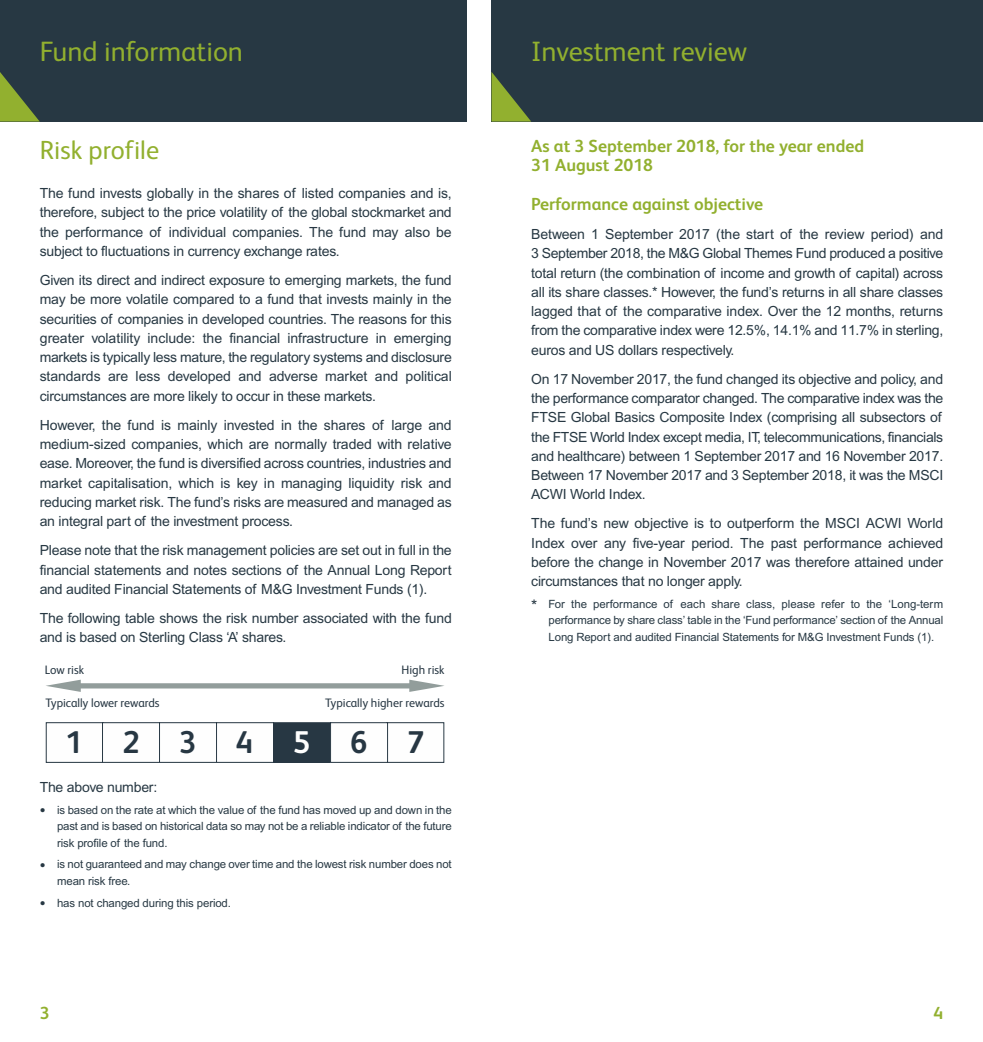
<style>
.page{position:relative;width:983px;height:1042px;background:#fff}
.page>*{position:absolute;margin:0;border:0;box-sizing:border-box;transform-origin:0 0}
.t1{font:700 31.5px "FS Albert";color:#273743}
.t2{font:700 31.5px "FS Albert";color:#fefefe}
.t3{font:28px "FS Albert";color:#92b02f}
.t4{font:26.25px "FS Albert";color:#92b02f}
.t5{font:700 17.5px/18.9px "FS Albert";color:#92b02f}
.t6{font:14px/19.2px "Arial";letter-spacing:-.015em;color:#273843;text-align:justify}
.t7{font:12.25px "FS Albert";letter-spacing:-.005em;color:#273743}
.t8{font:11.38px/16.6px "Arial";letter-spacing:-.01em;color:#273843;text-align:justify}
.s1{font-size:16.62px}
.s2{font-size:15.75px}
</style>
<div class="page">
<div style="left:491px;top:0;width:491px;height:122px;background:#273843"></div>
<svg style="left:491px;top:72px;width:40px;height:50px"></svg>
<div style="left:0;top:0;width:466px;height:122px;background:#273843"></div>
<svg style="left:0;top:72px;width:40px;height:50px"></svg>
<div style="left:386px;top:722px;width:58px;height:41px;border:1px solid #273743"></div>
<div style="left:46px;top:722px;width:58px;height:41px;border:1px solid #273743"></div>
<div style="left:80px;top:683px;width:330px;height:5px;background:#929d9b"></div>
<svg style="left:409px;top:680px;width:35px;height:12px"></svg>
<svg style="left:46px;top:680px;width:35px;height:12px"></svg>
<div style="left:102px;top:722px;width:58px;height:41px;border:1px solid #273743"></div>
<div style="left:159px;top:722px;width:58px;height:41px;border:1px solid #273743"></div>
<div style="left:216px;top:722px;width:58px;height:41px;border:1px solid #273743"></div>
<div style="left:273px;top:723px;width:57px;height:39px;background:#273743"></div>
<div style="left:273px;top:722px;width:58px;height:41px;border:1px solid #273743"></div>
<div style="left:330px;top:722px;width:58px;height:41px;border:1px solid #273743"></div>
<h2 class="t3" style="left:40px;top:42px;width:205px">Fund information</h2>
<h3 class="t4" style="left:40px;top:141px;width:121px">Risk profile</h3>
<p class="t6" style="left:40px;top:185px;width:413px">The fund invests globally in the shares of listed companies and is, therefore, subject to the price volatility of the global stockmarket and the performance of individual companies. The fund may also be subject to fluctuations in currency exchange rates.</p>
<p class="t6" style="left:40px;top:272px;width:413px">Given its direct and indirect exposure to emerging markets, the fund may be more volatile compared to a fund that invests mainly in the securities of companies in developed countries. The reasons for this greater volatility include: the financial infrastructure in emerging markets is typically less mature, the regulatory systems and disclosure standards are less developed and adverse market and political circumstances are more likely to occur in these markets.</p>
<p class="t6" style="left:40px;top:417px;width:413px">However, the fund is mainly invested in the shares of large and medium-sized companies, which are normally traded with relative ease. Moreover, the fund is diversified across countries, industries and market capitalisation, which is key in managing liquidity risk and reducing market risk. The fund’s risks are measured and managed as an integral part of the investment process.</p>
<p class="t6" style="left:40px;top:542px;width:413px">Please note that the risk management policies are set out in full in the financial statements and notes sections of the Annual Long Report and audited Financial Statements of M&amp;G Investment Funds (1).</p>
<p class="t6" style="left:40px;top:610px;width:413px">The following table shows the risk number associated with the fund and is based on Sterling Class ‘A’ shares.</p>
<p class="t7" style="left:45px;top:665px;width:41px">Low risk</p>
<p class="t7" style="left:401px;top:665px;width:44px">High risk</p>
<p class="t7" style="left:45px;top:698px;width:116px">Typically lower rewards</p>
<p class="t7" style="left:325px;top:698px;width:121px">Typically higher rewards</p>
<h1 class="t1" style="left:65px;top:731px;width:19px">1</h1>
<h1 class="t1" style="left:122px;top:731px;width:19px">2</h1>
<h1 class="t1" style="left:179px;top:731px;width:75px">3 4</h1>
<h1 class="t2" style="left:293px;top:731px;width:19px">5</h1>
<h1 class="t1" style="left:350px;top:731px;width:19px">6</h1>
<h1 class="t1" style="left:407px;top:731px;width:19px">7</h1>
<p class="t6" style="left:40px;top:779px;width:119px">The above number:</p>
<p class="t8" style="left:57px;top:802px;width:396px;text-indent:-17px"><span class="s1">•</span> is based on the rate at which the value of the fund has moved up and down in the past and is based on historical data so may not be a reliable indicator of the future risk profile of the fund.</p>
<p class="t8" style="left:57px;top:857px;width:396px;text-indent:-17px"><span class="s1">•</span> is not guaranteed and may change over time and the lowest risk number does not mean risk free.</p>
<p class="t8" style="left:40px;top:895px;width:193px"><span class="s1">•</span> has not changed during this period.</p>
<p class="t5" style="left:40px;top:1006px;width:11px">3</p>
<h2 class="t3" style="left:531px;top:42px;width:217px">Investment review</h2>
<p class="t5" style="left:531px;top:139px;width:334px">As at 3 September 2018, for the year ended<br>31 August 2018</p>
<p class="t5" style="left:531px;top:196px;width:233px">Performance against objective</p>
<p class="t6" style="left:531px;top:226px;width:413px">Between 1 September 2017 (the start of the review period) and 3 September 2018, the M&amp;G Global Themes Fund produced a positive total return (the combination of income and growth of capital) across all its share classes.* However, the fund’s returns in all share classes lagged that of the comparative index. Over the 12 months, returns from the comparative index were 12.5%, 14.1% and 11.7% in sterling, euros and US dollars respectively.</p>
<p class="t6" style="left:531px;top:370px;width:413px">On 17 November 2017, the fund changed its objective and policy, and the performance comparator changed. The comparative index was the FTSE Global Basics Composite Index (comprising all subsectors of the FTSE World Index except media, IT, telecommunications, financials and healthcare) between 1 September 2017 and 16 November 2017.<br>Between 17 November 2017 and 3 September 2018, it was the MSCI ACWI World Index.</p>
<p class="t6" style="left:531px;top:515px;width:413px">The fund’s new objective is to outperform the MSCI ACWI World Index over any five-year period. The past performance achieved before the change in November 2017 was therefore attained under circumstances that no longer apply.</p>
<p class="t8" style="left:548px;top:596px;width:396px;text-indent:-17px"><span class="s2">*</span> For the performance of each share class, please refer to the ‘Long-term performance by share class’ table in the ‘Fund performance’ section of the Annual Long Report and audited Financial Statements for M&amp;G Investment Funds (1).</p>
<p class="t5" style="left:933px;top:1006px;width:11px">4</p>
</div>
